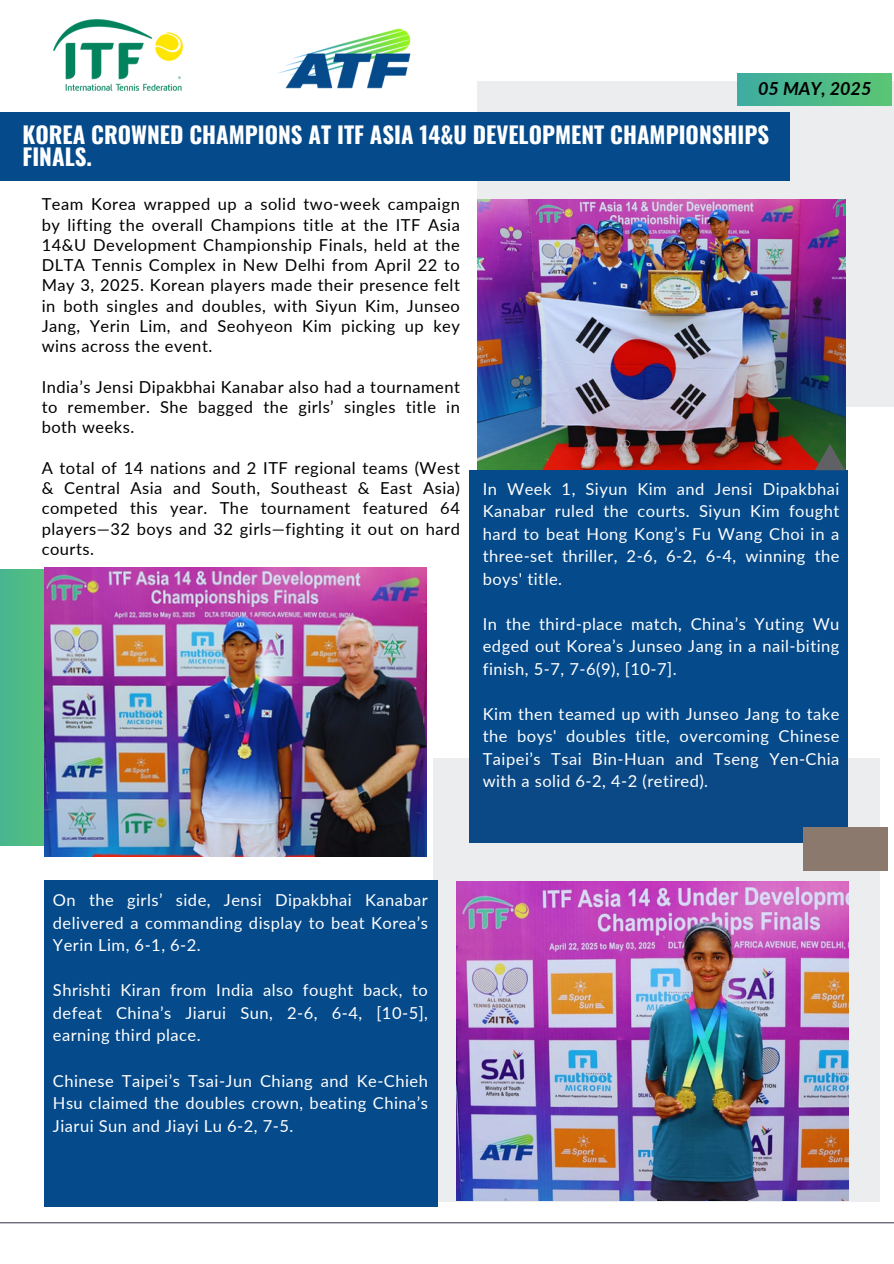
<style>
.page{position:relative;width:894px;height:1264px;background:#fff}
.page>*{position:absolute;margin:0;border:0;box-sizing:border-box;transform-origin:0 0}
.t1{font:700 22.8px/22.5px "Oswald";color:#fff}
.t2{font:italic 700 18px "Lato";color:#000}
.t3{font:16.5px/22.5px "Lato";letter-spacing:.03em;color:#fff;text-align:justify}
.t4{font:16.5px/20.2px "Lato";letter-spacing:.03em;color:#000;text-align:justify}
</style>
<div class="page">
<div style="left:0;top:569px;width:66px;height:276px;background:#4fbb86"></div>
<div style="left:477px;top:81px;width:416px;height:326px;background:#ecedee"></div>
<img style="left:477px;top:199px;width:367px;height:271px">
<div style="left:0;top:113px;width:789px;height:68px;background:#054a8b"></div>
<div style="left:737px;top:73px;width:154px;height:32px;background:linear-gradient(to right,#3eaca1,#5ac573)"></div>
<div style="left:469px;top:470px;width:378px;height:372px;background:#054a8b"></div>
<svg style="left:433px;top:758px;width:446px;height:443px;fill:#ecedee"></svg>
<img style="left:44px;top:567px;width:382px;height:289px">
<div style="left:44px;top:880px;width:393px;height:326px;background:#054a8b"></div>
<div style="left:802px;top:827px;width:84px;height:43px;background:#8b796d"></div>
<hr style="left:0;top:1222px;width:893px;height:1px;background:#464859">
<svg style="left:814px;top:444px;width:30px;height:26px"></svg>
<img style="left:277px;top:28px;width:134px;height:61px">
<img style="left:456px;top:881px;width:392px;height:319px">
<img style="left:53px;top:19px;width:130px;height:72px">
<p class="t2" style="left:758px;top:77px;width:115px">05 MAY, 2025</p>
<p class="t1" style="left:23px;top:122px;width:748px">KOREA CROWNED CHAMPIONS AT ITF ASIA 14&amp;U DEVELOPMENT CHAMPIONSHIPS<br>FINALS.</p>
<p class="t4" style="left:42px;top:194px;width:419px">Team Korea wrapped up a solid two-week campaign by lifting the overall Champions title at the ITF Asia 14&amp;U Development Championship Finals, held at the DLTA Tennis Complex in New Delhi from April 22 to May 3, 2025. Korean players made their presence felt in both singles and doubles, with Siyun Kim, Junseo Jang, Yerin Lim, and Seohyeon Kim picking up key wins across the event.</p>
<p class="t4" style="left:42px;top:376px;width:419px">India’s Jensi Dipakbhai Kanabar also had a tournament to remember. She bagged the girls’ singles title in both weeks.</p>
<p class="t4" style="left:42px;top:457px;width:419px">A total of 14 nations and 2 ITF regional teams (West &amp; Central Asia and South, Southeast &amp; East Asia) competed this year. The tournament featured 64 players—32 boys and 32 girls—fighting it out on hard courts.</p>
<p class="t3" style="left:482px;top:477px;width:358px">In Week 1, Siyun Kim and Jensi Dipakbhai Kanabar ruled the courts. Siyun Kim fought hard to beat Hong Kong’s Fu Wang Choi in a three-set thriller, 2-6, 6-2, 6-4, winning the boys' title.</p>
<h2 class="t3" style="left:482px;top:612px;width:358px">In the third-place match, China’s Yuting Wu edged out Korea’s Junseo Jang in a nail-biting finish, 5-7, 7-6(9), [10-7].</h2>
<h1 class="t3" style="left:482px;top:702px;width:358px">Kim then teamed up with Junseo Jang to take the boys' doubles title, overcoming Chinese Taipei’s Tsai Bin-Huan and Tseng Yen-Chia with a solid 6-2, 4-2 (retired).</h1>
<p class="t3" style="left:53px;top:888px;width:376px">On the girls’ side, Jensi Dipakbhai Kanabar delivered a commanding display to beat Korea’s Yerin Lim, 6-1, 6-2.</p>
<p class="t3" style="left:53px;top:978px;width:376px">Shrishti Kiran from India also fought back, to defeat China’s Jiarui Sun, 2-6, 6-4, [10-5], earning third place.</p>
<p class="t3" style="left:53px;top:1068px;width:376px">Chinese Taipei’s Tsai-Jun Chiang and Ke-Chieh Hsu claimed the doubles crown, beating China’s Jiarui Sun and Jiayi Lu 6-2, 7-5.</p>
</div>
